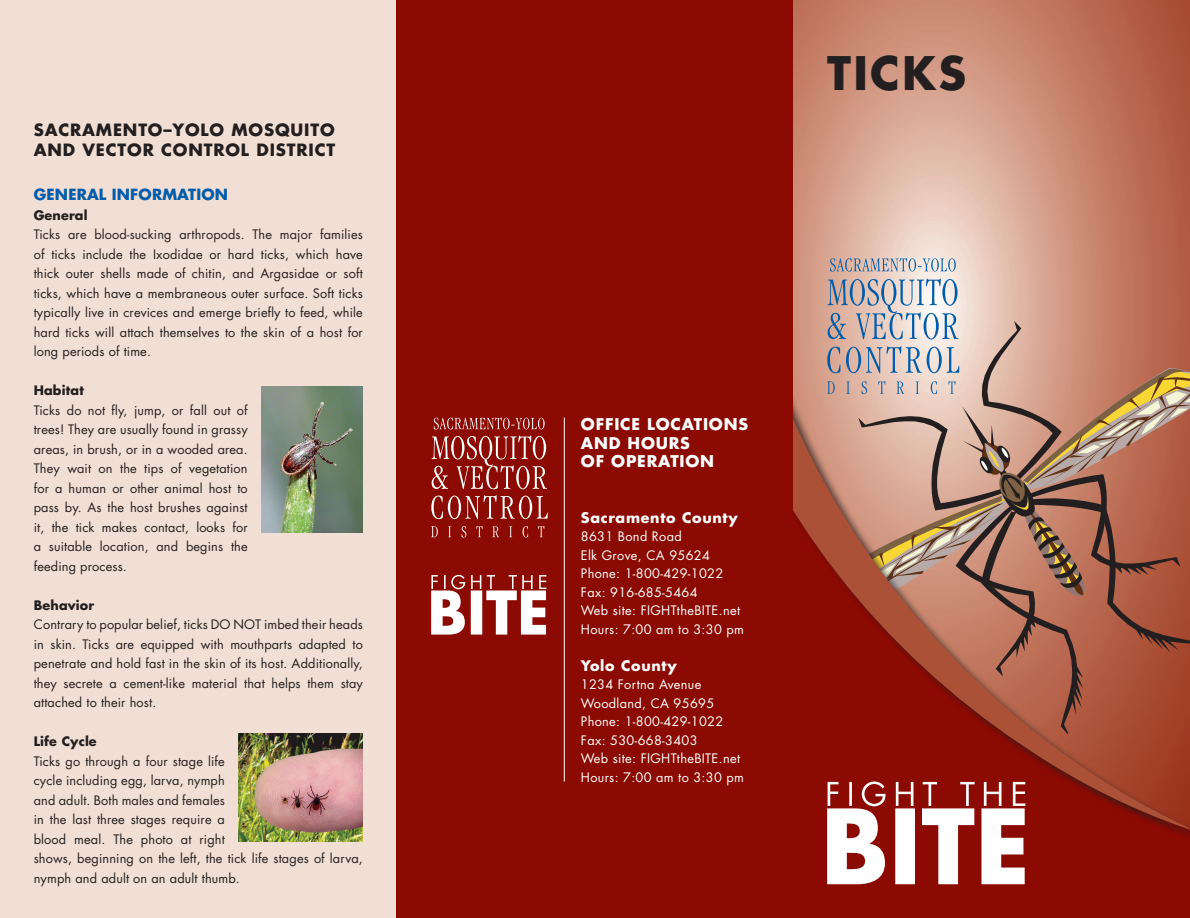
<style>
.page{position:relative;width:1190px;height:918px;background:#fff}
.page>*{position:absolute;margin:0;border:0;box-sizing:border-box;transform-origin:0 0}
.t1{font:700 45px "Futura";color:#231f20}
.t2{font:700 16.5px/19.8px "Futura";letter-spacing:.05em;color:#231f20}
.t3{font:700 15.75px/18.5px "Futura";letter-spacing:.05em;color:#fff}
.t4{font:700 15px "Futura";color:#015dab}
.t5{font:700 14.25px "Futura";letter-spacing:.05em;color:#fff}
.t6{font:12.75px/19.5px "Futura";letter-spacing:.01em;color:#231f20;text-align:justify}
.t7{font:12.75px/18.6px "Futura";letter-spacing:.025em;color:#fff}
.t8{font:700 12.75px "Futura";letter-spacing:.01em;color:#231f20}
</style>
<div class="page">
<div style="left:793px;top:0;width:396px;height:918px;background:#8b0a02"></div>
<div style="left:0;top:0;width:396px;height:918px;background:#f1ded4"></div>
<svg style="left:793px;top:0;width:396px;height:834px"></svg>
<div style="left:396px;top:0;width:397px;height:918px;background:#8b0a02"></div>
<svg style="left:829px;top:258px;width:126px;height:14px;background:#b7b6be"></svg>
<svg style="left:826px;top:279px;width:363px;height:455px;background:#b37765"></svg>
<svg style="left:826px;top:782px;width:199px;height:102px"></svg>
<svg style="left:431px;top:575px;width:115px;height:60px"></svg>
<svg style="left:433px;top:417px;width:111px;height:13px"></svg>
<svg style="left:431px;top:436px;width:116px;height:53px"></svg>
<svg style="left:431px;top:495px;width:116px;height:24px"></svg>
<svg style="left:431px;top:526px;width:6px;height:11px"></svg>
<svg style="left:448px;top:526px;width:3px;height:11px"></svg>
<svg style="left:461px;top:526px;width:5px;height:11px"></svg>
<svg style="left:476px;top:526px;width:6px;height:11px"></svg>
<svg style="left:492px;top:526px;width:7px;height:11px"></svg>
<svg style="left:509px;top:526px;width:3px;height:11px"></svg>
<svg style="left:522px;top:526px;width:6px;height:11px"></svg>
<svg style="left:538px;top:526px;width:6px;height:11px"></svg>
<hr style="left:563px;top:417px;width:1px;height:364px;background:#fff">
<img style="left:238px;top:734px;width:125px;height:107px">
<img style="left:261px;top:386px;width:102px;height:146px">
<p class="t2" style="left:34px;top:119px;width:303px">SACRAMENTO–YOLO MOSQUITO<br>AND VECTOR CONTROL DISTRICT</p>
<p class="t4" style="left:34px;top:185px;width:24px">General</p>
<p class="t4" style="left:112px;top:185px;width:12px">information</p>
<p class="t8" style="left:34px;top:206px;width:55px">General</p>
<p class="t6" style="left:34px;top:225px;width:330px">Ticks are blood-sucking arthropods. The major families of ticks include the Ixodidae or hard ticks, which have thick outer shells made of chitin, and Argasidae or soft ticks, which have a membraneous outer surface. Soft ticks typically live in crevices and emerge briefly to feed, while hard ticks will attach themselves to the skin of a host for long periods of time.</p>
<p class="t8" style="left:34px;top:382px;width:52px">Habitat</p>
<p class="t6" style="left:34px;top:400px;width:215px">Ticks do not fly, jump, or fall out of trees! They are usually found in grassy areas, in brush, or in a wooded area.<br>They wait on the tips of vegetation for a human or other animal host to pass by. As the host brushes against it, the tick makes contact, looks for a suitable location, and begins the feeding process.</p>
<p class="t8" style="left:34px;top:596px;width:62px">Behavior</p>
<p class="t6" style="left:34px;top:615px;width:330px">Contrary to popular belief, ticks DO NOT imbed their heads in skin. Ticks are equipped with mouthparts adapted to penetrate and hold fast in the skin of its host. Additionally, they secrete a cement-like material that helps them stay attached to their host.</p>
<p class="t8" style="left:34px;top:733px;width:64px">Life Cycle</p>
<p class="t6" style="left:34px;top:751px;width:330px;text-align:left">Ticks go through a four stage life<br>cycle including egg, larva, nymph<br>and adult. Both males and females<br>in the last three stages require a<br>blood meal. The photo at right<br>shows, beginning on the left, the tick life stages of larva, nymph and adult on an adult thumb.</p>
<h1 class="t1" style="left:826px;top:43px;width:136px">tic ks</h1>
<p class="t3" style="left:580px;top:415px;width:168px">OFFICE LOCATIONS<br>AND HOURS<br>OF OPERATION</p>
<p class="t5" style="left:580px;top:508px;width:158px">Sacramento County</p>
<p class="t7" style="left:580px;top:527px;width:164px">8631 Bond Road<br>Elk Grove, CA 95624<br>Phone: 1-800-429-1022<br>Fax: 916-685-5464<br>Web site: FIGHTtheBITE.net<br>Hours: 7:00 am to 3:30 pm</p>
<p class="t5" style="left:580px;top:656px;width:97px">Yolo County</p>
<p class="t7" style="left:580px;top:676px;width:164px">1234 Fortna Avenue<br>Woodland, CA 95695<br>Phone: 1-800-429-1022<br>Fax: 530-668-3403<br>Web site: FIGHTtheBITE.net<br>Hours: 7:00 am to 3:30 pm</p>
</div>
